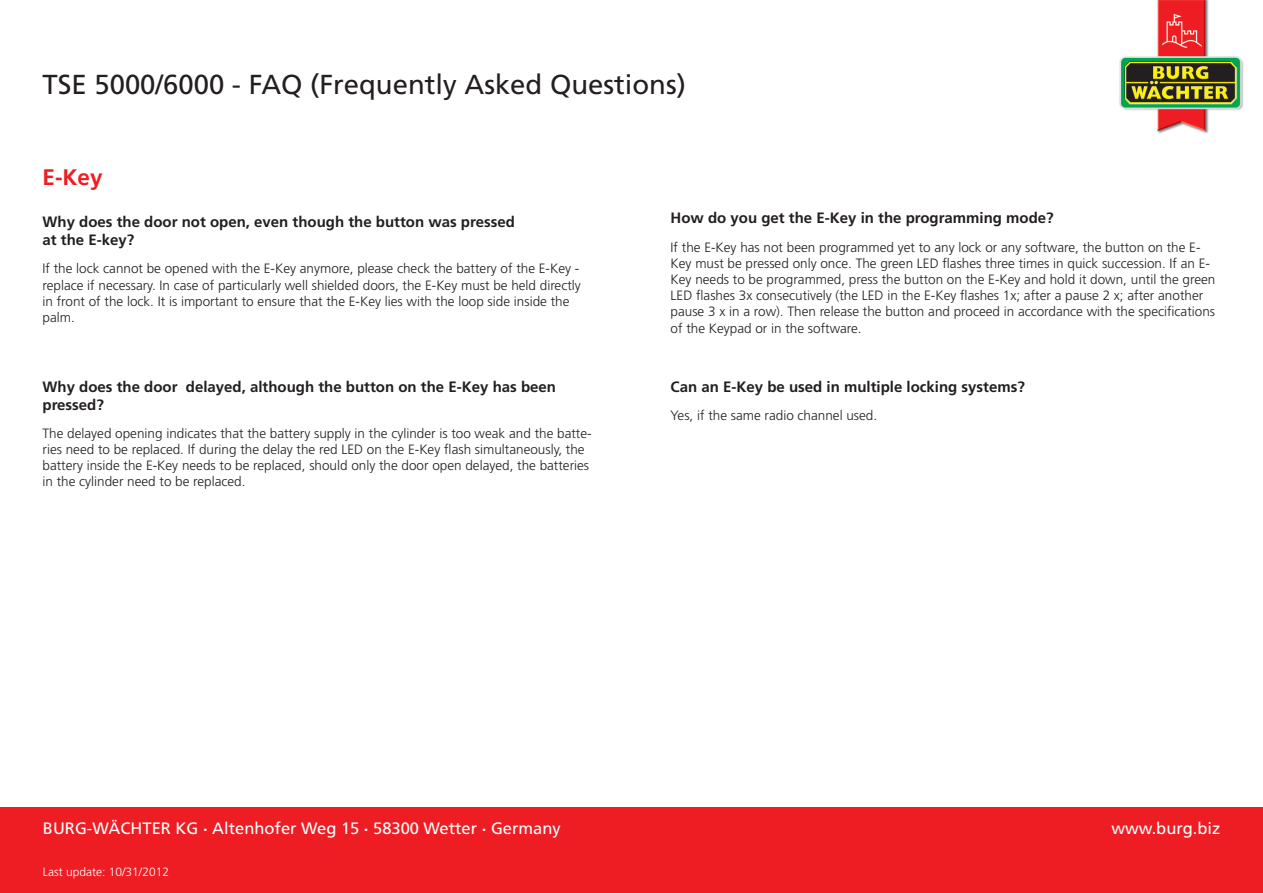
<style>
.page{position:relative;width:1263px;height:893px;background:#fff}
.page>*{position:absolute;margin:0;border:0;box-sizing:border-box;transform-origin:0 0}
.t1{font:27.45px "Frutiger CE";color:#231f20}
.t2{font:700 22.5px "Frutiger CE";color:#ee1d23}
.t3{font:16.5px "Frutiger CE";color:#fff}
.t4{font:700 15px/18px "Frutiger CE";color:#231f20}
.t5{font:300 13.5px/16.2px "Frutiger CE";color:#231f20}
.t6{font:300 12px "Frutiger CE";color:#fff}
</style>
<div class="page">
<img style="left:1119px;top:0;width:125px;height:134px">
<div style="left:0;top:808px;width:1263px;height:85px;background:#ee1d23"></div>
<h1 class="t1" style="left:43px;top:68px;width:645px">TSE 5000/6000 - FAQ (Frequently Asked Questions)</h1>
<h2 class="t2" style="left:43px;top:164px;width:62px">E-Key</h2>
<p class="t4" style="left:43px;top:213px;width:474px">Why does the door not open, even though the button was pressed at the E-key?</p>
<p class="t5" style="left:43px;top:260px;width:540px">If the lock cannot be opened with the E-Key anymore, please check the battery of the E-Key - replace if necessary. In case of particularly well shielded doors, the E-Key must be held directly in front of the lock. It is important to ensure that the E-Key lies with the loop side inside the palm.</p>
<p class="t4" style="left:43px;top:377px;width:515px">Why does the door delayed, although the button on the E-Key has been pressed?</p>
<p class="t5" style="left:43px;top:425px;width:551px">The delayed opening indicates that the battery supply in the cylinder is too weak and the batte&shy;ries need to be replaced. If during the delay the red LED on the E-Key flash simultaneously, the battery inside the E-Key needs to be replaced, should only the door open delayed, the batteries in the cylinder need to be replaced.</p>
<p class="t4" style="left:671px;top:209px;width:385px">How do you get the E-Key in the programming mode?</p>
<p class="t5" style="left:671px;top:239px;width:546px">If the E-Key has not been programmed yet to any lock or any software, the button on the E-Key must be pressed only once. The green LED flashes three times in quick succession. If an E-Key needs to be programmed, press the button on the E-Key and hold it down, until the green LED flashes 3x consecutively (the LED in the E-Key flashes 1x; after a pause 2 x; after another pause 3 x in a row). Then release the button and proceed in accordance with the specifications of the Keypad or in the software.</p>
<p class="t4" style="left:671px;top:377px;width:356px">Can an E-Key be used in multiple locking systems?</p>
<p class="t5" style="left:671px;top:407px;width:208px">Yes, if the same radio channel used.</p>
<p class="t3" style="left:43px;top:819px;width:519px">BURG-WÄCHTER KG <sup>.</sup> Altenhofer Weg 15 <sup>.</sup> 58300 Wetter <sup>.</sup> Germany</p>
<p class="t3" style="left:1111px;top:819px;width:111px">www.burg.biz</p>
<p class="t6" style="left:43px;top:865px;width:128px">Last update: 10/31/2012</p>
</div>
